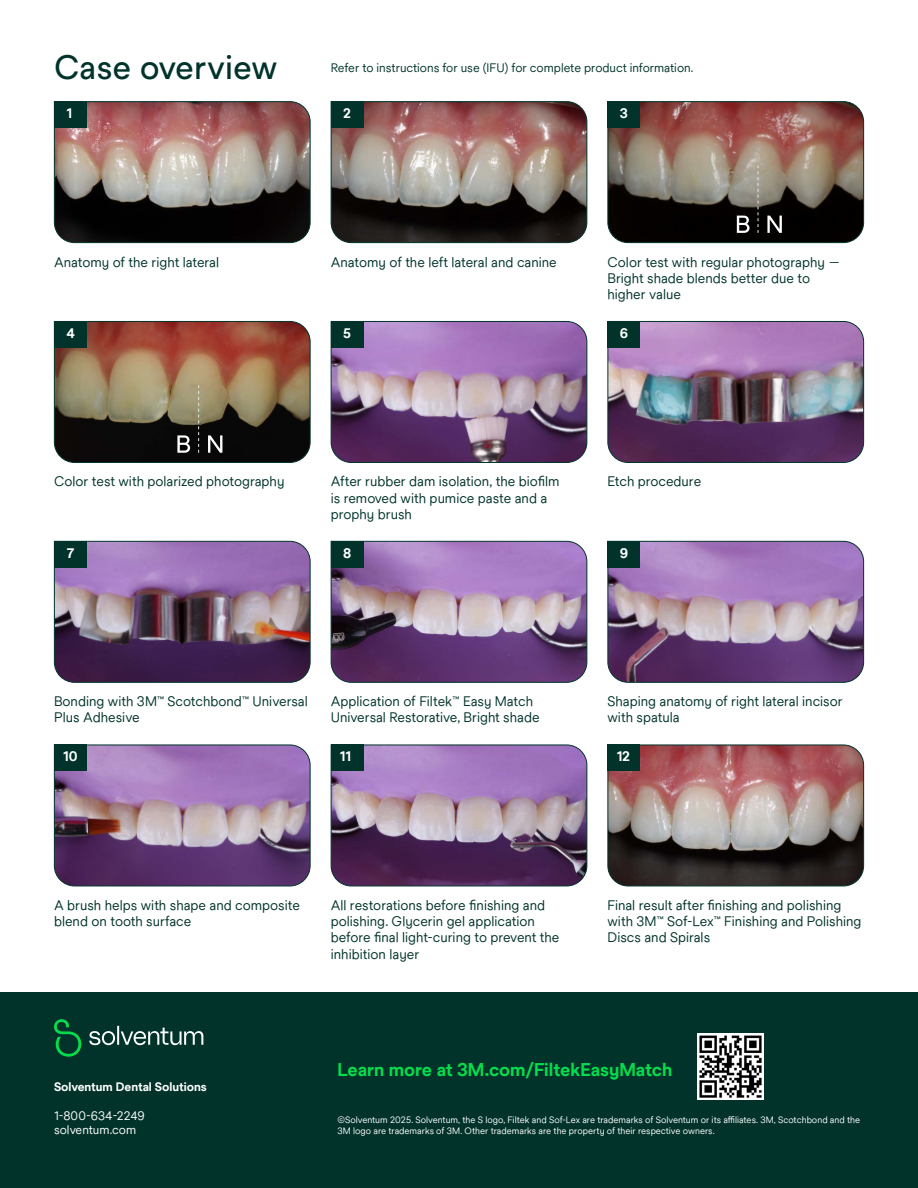
<style>
.page{position:relative;width:918px;height:1188px;background:#fff}
.page>*{position:absolute;margin:0;border:0;box-sizing:border-box;transform-origin:0 0}
.large_subhead{font:500 33px "Solve Pro";color:#01332b}
.hyperlink_bold{font:700 18px "Solve Pro";letter-spacing:-.005em;color:#05dd4d}
.image_caption{font:13.5px/16.2px "Solve Pro";color:#01332b}
.bold_white_caption{font:700 13.5px "Solve Pro";color:#fff}
._8pt_text{font:12px "Solve Pro";color:#01332b}
._8pt_white_text{font:12px/14.4px "Solve Pro";color:#fff}
._8pt_white_bold{font:700 12px "Solve Pro";letter-spacing:-.005em;color:#fff}
._6pt_white_text{font:9px/10.8px "Solve Pro";color:#fff}
</style>
<div class="page">
<div style="left:0;top:992px;width:918px;height:196px;background:#01332b"></div>
<img style="left:54px;top:101px;width:257px;height:142px">
<div style="left:54px;top:101px;width:33px;height:27px;background:#01332b"></div>
<img style="left:330px;top:101px;width:258px;height:142px">
<div style="left:331px;top:101px;width:33px;height:27px;background:#01332b"></div>
<img style="left:330px;top:321px;width:258px;height:142px">
<div style="left:331px;top:321px;width:33px;height:26px;background:#01332b"></div>
<img style="left:607px;top:321px;width:257px;height:142px">
<div style="left:608px;top:321px;width:32px;height:26px;background:#01332b"></div>
<img style="left:54px;top:541px;width:257px;height:142px">
<div style="left:54px;top:541px;width:33px;height:26px;background:#01332b"></div>
<img style="left:330px;top:541px;width:258px;height:142px">
<div style="left:331px;top:541px;width:33px;height:26px;background:#01332b"></div>
<svg style="left:607px;top:541px;width:257px;height:142px;background:#90709d"></svg>
<div style="left:608px;top:541px;width:32px;height:26px;background:#01332b"></div>
<img style="left:54px;top:744px;width:257px;height:143px">
<div style="left:54px;top:745px;width:33px;height:26px;background:#01332b"></div>
<svg style="left:330px;top:744px;width:258px;height:143px;background:#886a92"></svg>
<div style="left:331px;top:745px;width:33px;height:26px;background:#01332b"></div>
<svg style="left:607px;top:744px;width:257px;height:143px;background:#836766"></svg>
<div style="left:608px;top:745px;width:32px;height:26px;background:#01332b"></div>
<svg style="left:54px;top:1019px;width:27px;height:38px"></svg>
<svg style="left:89px;top:1026px;width:114px;height:19px"></svg>
<img style="left:697px;top:1033px;width:66px;height:66px">
<svg style="left:607px;top:101px;width:257px;height:142px;background:#665047"></svg>
<svg style="left:54px;top:321px;width:257px;height:142px;background:#6c513e"></svg>
<p class="large_subhead" style="left:54px;top:48px;width:225px">Case overview</p>
<p class="_8pt_text" style="left:331px;top:61px;width:364px">Refer to instructions for use (IFU) for complete product information.</p>
<p class="bold_white_caption" style="left:66px;top:106px;width:7px">1</p>
<p class="bold_white_caption" style="left:343px;top:106px;width:9px">2</p>
<p class="bold_white_caption" style="left:620px;top:106px;width:10px">3</p>
<p class="image_caption" style="left:54px;top:254px;width:167px">Anatomy of the right lateral</p>
<p class="bold_white_caption" style="left:66px;top:325px;width:10px">4</p>
<p class="image_caption" style="left:331px;top:254px;width:228px">Anatomy of the left lateral and canine</p>
<p class="bold_white_caption" style="left:343px;top:325px;width:9px">5</p>
<p class="image_caption" style="left:608px;top:254px;width:235px">Color test with regular photography —<br>Bright shade blends better due to higher value</p>
<p class="bold_white_caption" style="left:620px;top:325px;width:10px">6</p>
<p class="image_caption" style="left:54px;top:474px;width:232px">Color test with polarized photography</p>
<p class="bold_white_caption" style="left:66px;top:545px;width:10px">7</p>
<p class="image_caption" style="left:331px;top:474px;width:230px">After rubber dam isolation, the biofilm is removed with pumice paste and a prophy brush</p>
<p class="bold_white_caption" style="left:343px;top:545px;width:10px">8</p>
<p class="image_caption" style="left:608px;top:474px;width:95px">Etch procedure</p>
<p class="bold_white_caption" style="left:620px;top:545px;width:10px">9</p>
<p class="image_caption" style="left:54px;top:693px;width:255px">Bonding with 3M<sup>™</sup> Scotchbond<sup>™</sup> Universal<br>Plus Adhesive</p>
<p class="bold_white_caption" style="left:63px;top:749px;width:16px">10</p>
<p class="image_caption" style="left:331px;top:693px;width:210px">Application of Filtek<sup>™</sup> Easy Match<br>Universal Restorative, Bright shade</p>
<p class="bold_white_caption" style="left:340px;top:749px;width:13px">11</p>
<p class="image_caption" style="left:608px;top:693px;width:237px">Shaping anatomy of right lateral incisor with spatula</p>
<p class="bold_white_caption" style="left:617px;top:749px;width:15px">12</p>
<p class="image_caption" style="left:54px;top:897px;width:248px">A brush helps with shape and composite blend on tooth surface</p>
<p class="image_caption" style="left:331px;top:897px;width:230px">All restorations before finishing and polishing. Glycerin gel application before final light-curing to prevent the inhibition layer</p>
<p class="image_caption" style="left:608px;top:897px;width:256px">Final result after finishing and polishing with 3M<sup>™</sup> Sof-Lex<sup>™</sup> Finishing and Polishing<br>Discs and Spirals</p>
<p class="_8pt_white_bold" style="left:54px;top:1080px;width:154px">Solventum Dental Solutions</p>
<p class="_8pt_white_text" style="left:54px;top:1108px;width:92px">1-800-634-2249 solventum.com</p>
<p class="hyperlink_bold" style="left:338px;top:1060px;width:336px">Learn more at 3M.com/FiltekEasyMatch</p>
<p class="_6pt_white_text" style="left:338px;top:1115px;width:524px">©Solventum 2025. Solventum, the S logo, Filtek and Sof-Lex are trademarks of Solventum or its affiliates. 3M, Scotchbond and the<br>3M logo are trademarks of 3M. Other trademarks are the property of their respective owners.</p>
</div>
